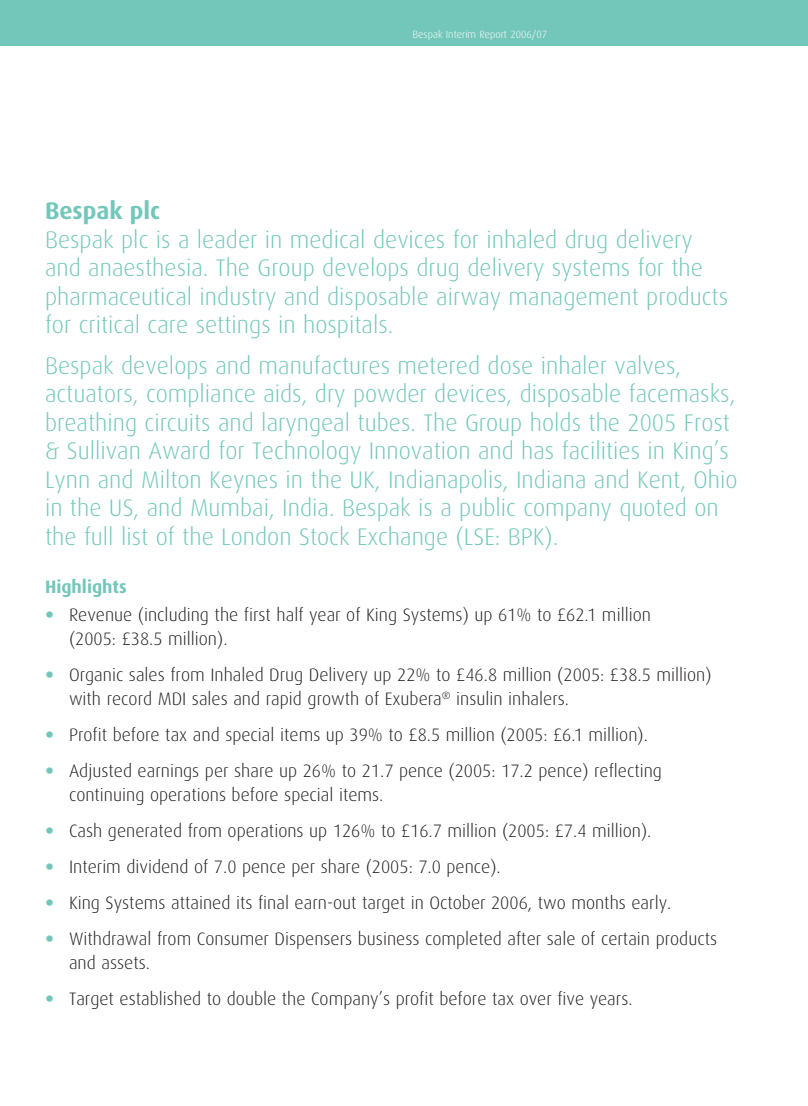
<style>
.page{position:relative;width:808px;height:1106px;background:#fff}
.page>*{position:absolute;margin:0;border:0;box-sizing:border-box;transform-origin:0 0}
.t1{font:300 24px/28.5px "Dax OT";color:#73c7ba}
.t2{font:700 24px "Dax OT";color:#73c7ba}
.t3{font:300 18px/24px "Dax OT";color:#231f20}
.t4{font:700 18px "Dax OT";color:#73c7ba}
.t5{font:300 10.5px "Dax OT";color:#fff}
.s1{font-family:"Helvetica Neue";font-weight:100;color:#73c7ba}
</style>
<div class="page">
<div style="left:0;top:0;width:808px;height:45px;background:#73c7ba"></div>
<p class="t5" style="left:412px;top:30px;width:136px">Bespak Interim Report 2006/07</p>
<h1 class="t2" style="left:45px;top:202px;width:117px">Bespak plc</h1>
<p class="t1" style="left:45px;top:228px;width:685px">Bespak plc is a leader in medical devices for inhaled drug delivery and anaesthesia. The Group develops drug delivery systems for the pharmaceutical industry and disposable airway management products for critical care settings in hospitals.</p>
<p class="t1" style="left:45px;top:354px;width:694px">Bespak develops and manufactures metered dose inhaler valves, actuators, compliance aids, dry powder devices, disposable facemasks, breathing circuits and laryngeal tubes. The Group holds the 2005 Frost &amp; Sullivan Award for Technology Innovation and has facilities in King’s Lynn and Milton Keynes in the UK, Indianapolis, Indiana and Kent, Ohio in the US, and Mumbai, India. Bespak is a public company quoted on the full list of the London Stock Exchange (LSE: BPK).</p>
<p class="t4" style="left:45px;top:580px;width:83px">Highlights</p>
<p class="t3" style="left:69px;top:605px;width:583px;text-indent:-24px"><span class="s1">•</span> Revenue (including the first half year of King Systems) up 61% to £62.1 million (2005: £38.5 million).</p>
<p class="t3" style="left:69px;top:665px;width:644px;text-indent:-24px"><span class="s1">•</span> Organic sales from Inhaled Drug Delivery up 22% to £46.8 million (2005: £38.5 million) with record MDI sales and rapid growth of Exubera<sup>®</sup> insulin inhalers.</p>
<p class="t3" style="left:45px;top:725px;width:604px"><span class="s1">•</span> Profit before tax and special items up 39% to £8.5 million (2005: £6.1 million).</p>
<p class="t3" style="left:69px;top:761px;width:594px;text-indent:-24px"><span class="s1">•</span> Adjusted earnings per share up 26% to 21.7 pence (2005: 17.2 pence) reflecting continuing operations before special items.</p>
<p class="t3" style="left:45px;top:821px;width:608px"><span class="s1">•</span> Cash generated from operations up 126% to £16.7 million (2005: £7.4 million).</p>
<p class="t3" style="left:45px;top:857px;width:457px"><span class="s1">•</span> Interim dividend of 7.0 pence per share (2005: 7.0 pence).</p>
<p class="t3" style="left:45px;top:893px;width:628px"><span class="s1">•</span> King Systems attained its final earn-out target in October 2006, two months early.</p>
<p class="t3" style="left:69px;top:929px;width:650px;text-indent:-24px"><span class="s1">•</span> Withdrawal from Consumer Dispensers business completed after sale of certain products and assets.</p>
<p class="t3" style="left:45px;top:989px;width:589px"><span class="s1">•</span> Target established to double the Company’s profit before tax over five years.</p>
</div>
